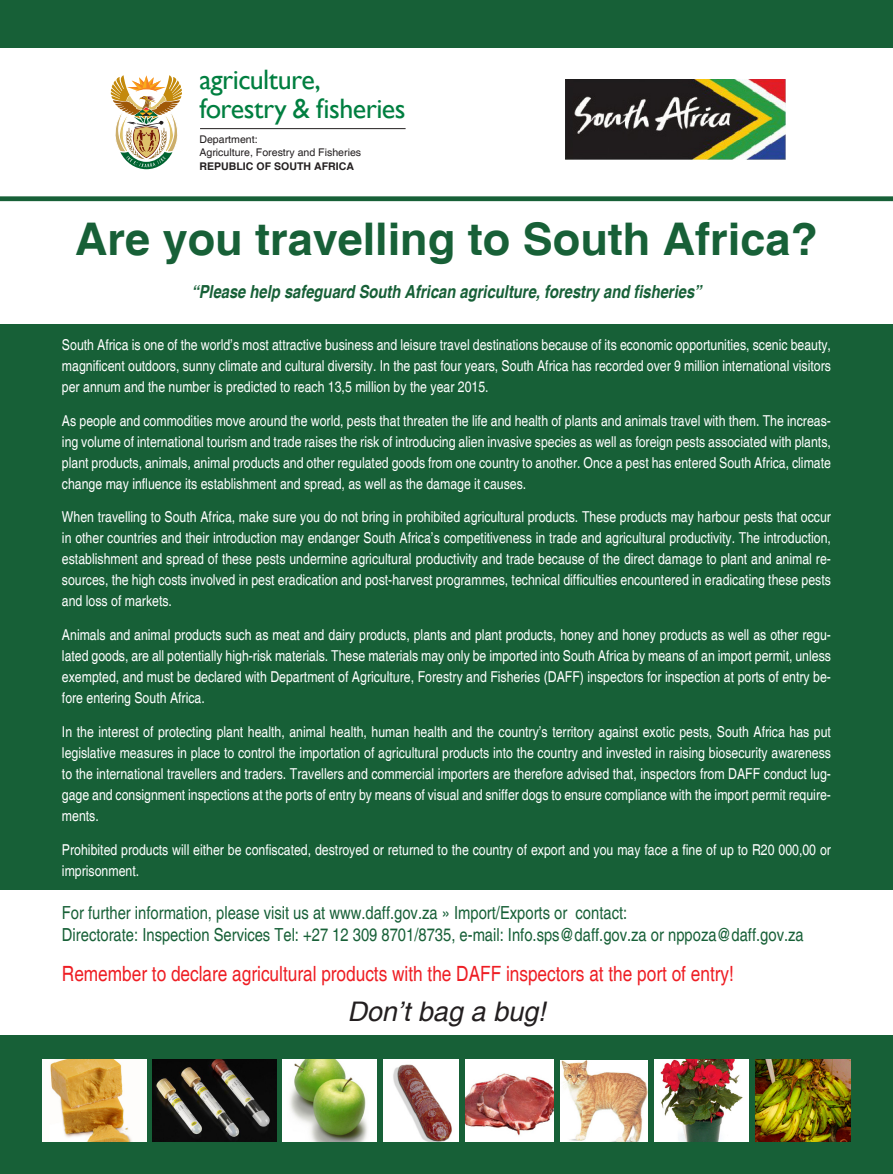
<style>
.page{position:relative;width:893px;height:1174px;background:#fff}
.page>*{position:absolute;margin:0;border:0;box-sizing:border-box;transform-origin:0 0}
.t1{font:700 45px "Helvetica";color:#176037}
.t2{font:28.05px/29.1px "Gill Sans";letter-spacing:-.02em;color:#007f40}
.tale_ender{font:italic 27px "Helvetica";color:#231f20}
.Remember{font:condensed 21px "Helvetica";color:#ee1d23}
.t3{font:condensed 18px "Helvetica";color:#176037}
.t4{font:italic 700 condensed 18px "Helvetica";color:#176037}
.Body_text{font:condensed 15px/21px "Helvetica";color:#fff;text-align:justify}
.t5{font:10.65px/13.5px "Helvetica";color:#231f20}
.t6{font:700 10.65px "Helvetica";color:#231f20}
</style>
<div class="page">
<img style="left:111px;top:75px;width:71px;height:94px">
<hr style="left:200px;top:128px;width:206px;height:1px;background:#231f20">
<div style="left:0;top:325px;width:893px;height:565px;background:#176037"></div>
<div style="left:0;top:1035px;width:893px;height:139px;background:#176037"></div>
<img style="left:465px;top:1059px;width:89px;height:82px">
<img style="left:560px;top:1060px;width:88px;height:81px">
<div style="left:383px;top:1059px;width:76px;height:82px;background:#fff"></div>
<img style="left:393px;top:1064px;width:59px;height:77px">
<img style="left:153px;top:1059px;width:123px;height:82px">
<img style="left:43px;top:1059px;width:104px;height:82px">
<img style="left:282px;top:1059px;width:95px;height:82px">
<img style="left:655px;top:1059px;width:94px;height:82px">
<img style="left:756px;top:1059px;width:94px;height:82px">
<div style="left:0;top:196px;width:893px;height:5px;background:#176037"></div>
<div style="left:0;top:0;width:893px;height:48px;background:#176037"></div>
<img style="left:565px;top:79px;width:220px;height:80px">
<h2 class="t2" style="left:199px;top:65px;width:208px">agriculture, forestry &amp; fisheries</h2>
<p class="t5" style="left:199px;top:133px;width:163px">Department:<br>Agriculture, Forestry and Fisheries</p>
<p class="t6" style="left:199px;top:159px;width:156px">REPUBLIC OF SOUTH AFRICA</p>
<p class="t1" style="left:75px;top:211px;width:744px">Are you travelling to South Africa?</p>
<p class="t4" style="left:191px;top:280px;width:512px">“Please help safeguard South African agriculture, forestry and fisheries”</p>
<p class="Body_text" style="left:62px;top:334px;width:770px">South Africa is one of the world’s most attractive business and leisure travel destinations because of its economic opportunities, scenic beauty, magnificent outdoors, sunny climate and cultural diversity. In the past four years, South Africa has recorded over 9 million international visitors per annum and the number is predicted to reach 13,5 million by the year 2015.</p>
<p class="Body_text" style="left:62px;top:410px;width:770px">As people and commodities move around the world, pests that threaten the life and health of plants and animals travel with them. The increas&shy;ing volume of international tourism and trade raises the risk of introducing alien invasive species as well as foreign pests associated with plants, plant products, animals, animal products and other regulated goods from one country to another. Once a pest has entered South Africa, climate change may influence its establishment and spread, as well as the damage it causes.</p>
<p class="Body_text" style="left:62px;top:507px;width:771px">When travelling to South Africa, make sure you do not bring in prohibited agricultural products. These products may harbour pests that occur in other countries and their introduction may endanger South Africa’s competitiveness in trade and agricultural productivity. The introduction, establishment and spread of these pests undermine agricultural productivity and trade because of the direct damage to plant and animal re&shy;sources, the high costs involved in pest eradication and post-harvest programmes, technical difficulties encountered in eradicating these pests and loss of markets.</p>
<p class="Body_text" style="left:62px;top:624px;width:770px">Animals and animal products such as meat and dairy products, plants and plant products, honey and honey products as well as other regu&shy;lated goods, are all potentially high-risk materials. These materials may only be imported into South Africa by means of an import permit, unless exempted, and must be declared with Department of Agriculture, Forestry and Fisheries (DAFF) inspectors for inspection at ports of entry be&shy;fore entering South Africa.</p>
<p class="Body_text" style="left:62px;top:721px;width:770px">In the interest of protecting plant health, animal health, human health and the country’s territory against exotic pests, South Africa has put legislative measures in place to control the importation of agricultural products into the country and invested in raising biosecurity awareness to the international travellers and traders. Travellers and commercial importers are therefore advised that, inspectors from DAFF conduct lug&shy;gage and consignment inspections at the ports of entry by means of visual and sniffer dogs to ensure compliance with the import permit require&shy;ments.</p>
<p class="Body_text" style="left:62px;top:839px;width:770px">Prohibited products will either be confiscated, destroyed or returned to the country of export and you may face a fine of up to R20 000,00 or imprisonment.</p>
<p class="t3" style="left:62px;top:902px;width:567px">For further information, please visit us at www.daff.gov.za » Import/Exports or contact:</p>
<p class="t3" style="left:62px;top:923px;width:743px">Directorate: Inspection Services Tel: +27 12 309 8701/8735, e-mail: Info.sps@daff.gov.za or nppoza@daff.gov.za</p>
<p class="Remember" style="left:62px;top:961px;width:673px">Remember to declare agricultural products with the DAFF inspectors at the port of entry!</p>
<p class="tale_ender" style="left:347px;top:995px;width:200px">Don’t bag a bug!</p>
</div>
